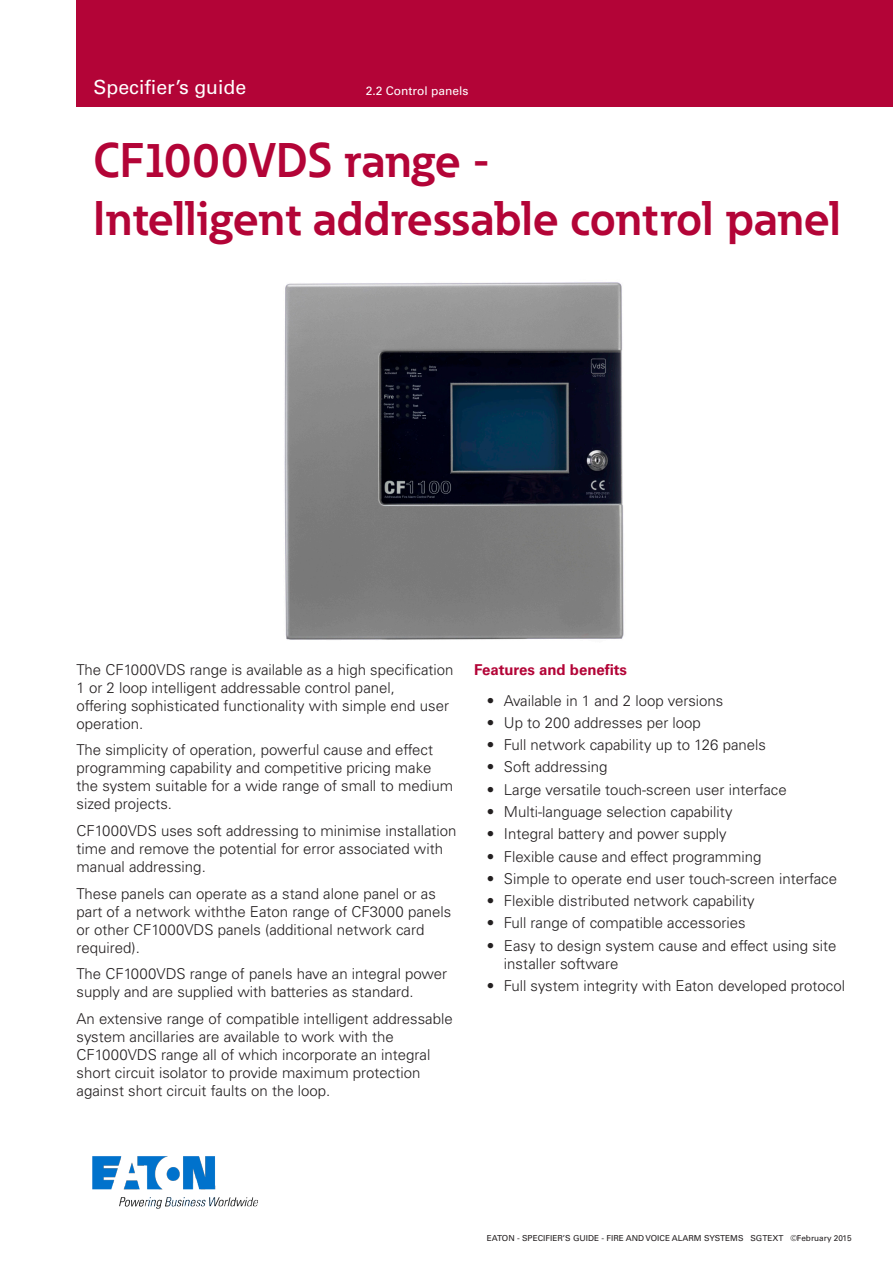
<style>
.page{position:relative;width:893px;height:1263px;background:#fff}
.page>*{position:absolute;margin:0;border:0;box-sizing:border-box;transform-origin:0 0}
.Panel_Head_-_Address{font:700 48px "Eaton";color:#b30437}
.t1{font:19.5px "Univers LT Std";color:#fff}
.Body_Copy{font:300 15px/18px "Univers LT Std";color:#231f20}
.Body_Subheading_-_Ad{font:700 15px "Univers LT Std";color:#b30437}
.t2{font:12px "Univers LT Std";color:#fff}
.t3{font:8.25px "Univers LT Std";color:#231f20}
</style>
<div class="page">
<img style="left:92px;top:1156px;width:166px;height:53px">
<img style="left:284px;top:282px;width:340px;height:358px">
<div style="left:77px;top:0;width:816px;height:106px;background:#b30437"></div>
<p class="t1" style="left:94px;top:76px;width:154px">Specifier’s guide</p>
<p class="t2" style="left:366px;top:83px;width:104px">2.2 Control panels</p>
<p class="Panel_Head_-_Address" style="left:94px;top:130px;width:398px">CF1000VDS range -</p>
<p class="Panel_Head_-_Address" style="left:94px;top:188px;width:749px">Intelligent addressable control panel</p>
<p class="Body_Copy" style="left:77px;top:661px;width:379px">The CF1000VDS range is available as a high specification 1 or 2 loop intelligent addressable control panel,<br>offering sophisticated functionality with simple end user operation.</p>
<p class="Body_Copy" style="left:77px;top:741px;width:378px">The simplicity of operation, powerful cause and effect programming capability and competitive pricing make the system suitable for a wide range of small to medium sized projects.</p>
<p class="Body_Copy" style="left:77px;top:822px;width:381px">CF1000VDS uses soft addressing to minimise installation time and remove the potential for error associated with manual addressing.</p>
<p class="Body_Copy" style="left:77px;top:884px;width:376px">These panels can operate as a stand alone panel or as part of a network withthe Eaton range of CF3000 panels or other CF1000VDS panels (additional network card required).</p>
<p class="Body_Copy" style="left:77px;top:965px;width:372px">The CF1000VDS range of panels have an integral power supply and are supplied with batteries as standard.</p>
<p class="Body_Copy" style="left:77px;top:1009px;width:378px">An extensive range of compatible intelligent addressable system ancillaries are available to work with the CF1000VDS range all of which incorporate an integral short circuit isolator to provide maximum protection against short circuit faults on the loop.</p>
<p class="Body_Subheading_-_Ad" style="left:474px;top:661px;width:154px">Features and benefits</p>
<p class="Body_Copy" style="left:487px;top:691px;width:238px">• Available in 1 and 2 loop versions</p>
<p class="Body_Copy" style="left:487px;top:714px;width:216px">• Up to 200 addresses per loop</p>
<p class="Body_Copy" style="left:487px;top:736px;width:281px">• Full network capability up to 126 panels</p>
<p class="Body_Copy" style="left:487px;top:758px;width:122px">• Soft addressing</p>
<p class="Body_Copy" style="left:487px;top:780px;width:301px">• Large versatile touch-screen user interface</p>
<p class="Body_Copy" style="left:487px;top:803px;width:247px">• Multi-language selection capability</p>
<p class="Body_Copy" style="left:487px;top:825px;width:241px">• Integral battery and power supply</p>
<p class="Body_Copy" style="left:487px;top:847px;width:276px">• Flexible cause and effect programming</p>
<p class="Body_Copy" style="left:487px;top:869px;width:352px">• Simple to operate end user touch-screen interface</p>
<p class="Body_Copy" style="left:487px;top:892px;width:269px">• Flexible distributed network capability</p>
<p class="Body_Copy" style="left:487px;top:914px;width:260px">• Full range of compatible accessories</p>
<p class="Body_Copy" style="left:504px;top:936px;width:334px;text-indent:-17px">• Easy to design system cause and effect using site installer software</p>
<p class="Body_Copy" style="left:487px;top:976px;width:360px">• Full system integrity with Eaton developed protocol</p>
<p class="t3" style="left:487px;top:1233px;width:366px">EATON - SPECIFIER’S GUIDE - FIRE AND VOICE ALARM SYSTEMS SGTEXT ©February 2015</p>
</div>
